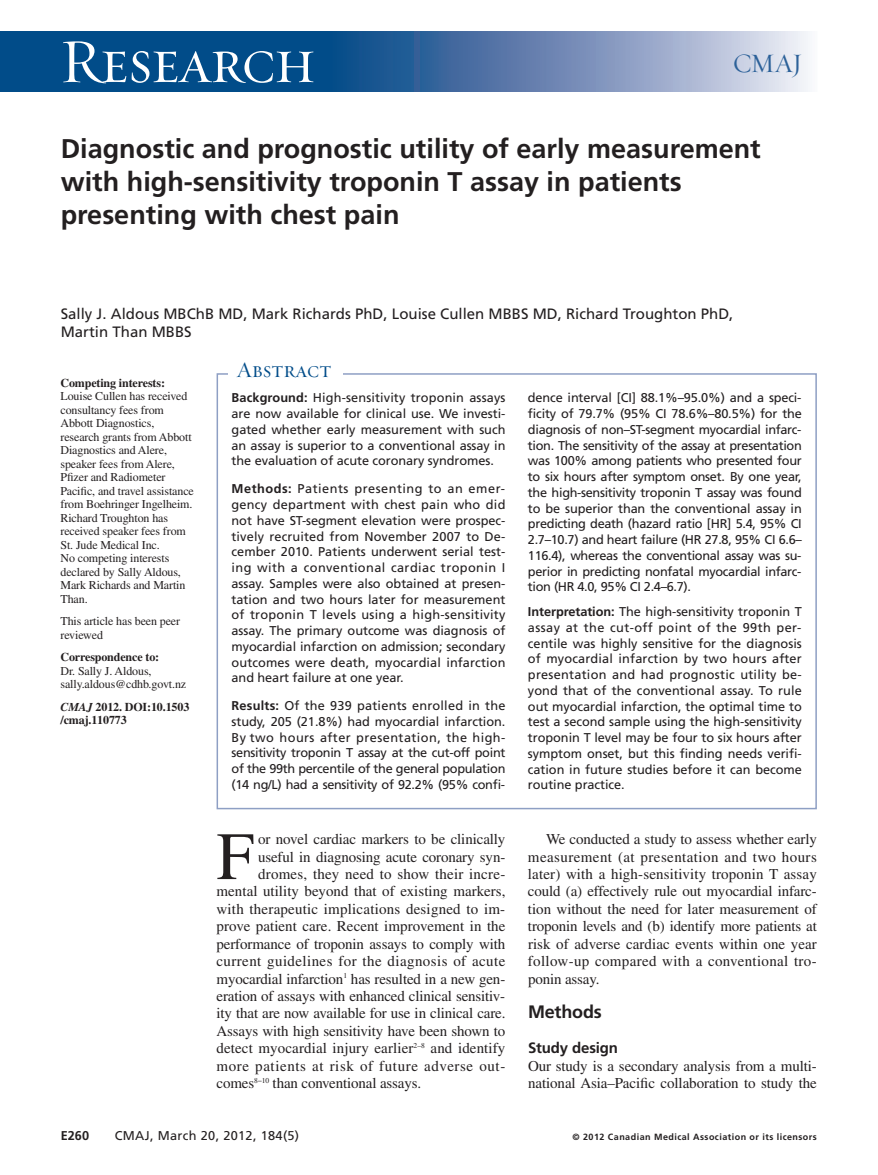
<style>
.page{position:relative;width:878px;height:1175px;background:#fff}
.page>*{position:absolute;margin:0;border:0;box-sizing:border-box;transform-origin:0 0}
.t1{font:67.5px "Times LT Std";color:#231f20}
.t2{font:63px "Requiem Display HTF Small Caps";letter-spacing:-.03em;color:#fff}
.t3{font:700 27px/33px "Frutiger LT Std";color:#231f20}
.t4{font:27px "Requiem Display HTF Roman";color:#2c6199}
.t5{font:22.5px "Requiem Display HTF Small Caps";color:#014c89}
.t6{font:700 18px "Frutiger LT Std";letter-spacing:-.01em;color:#231f20}
.t7{font:15px/17.4px "Times LT Std";letter-spacing:-.01em;color:#231f20;text-align:justify}
.t8{font:15px/18px "Frutiger LT Std";color:#231f20}
.t9{font:15px "Times LT Std";letter-spacing:.015em;color:#231f20}
.t10{font:15px "Times LT Std";letter-spacing:.025em;color:#231f20}
.t11{font:15px "Times LT Std";letter-spacing:.04em;color:#231f20}
.t12{font:700 15px "Frutiger LT Std";letter-spacing:-.01em;color:#231f20}
.t13{font:12.75px/15.8px "Frutiger LT Std";letter-spacing:-.005em;color:#231f20;text-align:justify}
.t14{font:12.75px "Frutiger LT Std";letter-spacing:.025em;color:#231f20}
.t15{font:700 12.75px "Frutiger LT Std";color:#231f20}
.t16{font:12px/13.5px "Times LT Std";letter-spacing:-.01em;color:#231f20}
.t17{font:700 12px/13.5px "Times LT Std";letter-spacing:-.01em;color:#231f20}
.t18{font:700 9px "Frutiger LT Std";letter-spacing:.05em;color:#231f20}
.s1{font-style:italic}
.s2{font-weight:700}
</style>
<div class="page">
<div style="left:0;top:32px;width:350px;height:60px;background:#014c89"></div>
<svg style="left:347px;top:32px;width:461px;height:60px;background:#7994bb"></svg>
<div style="left:216px;top:373px;width:600px;height:436px;border:2px solid #8e9fc4"></div>
<div style="left:228px;top:358px;width:115px;height:29px;background:#fff"></div>
<h2 class="t2" style="left:59px;top:23px;width:258px">Research</h2>
<h3 class="t4" style="left:733px;top:47px;width:71px">CMAJ</h3>
<h3 class="t3" style="left:61px;top:134px;width:701px">Diagnostic and prognostic utility of early measurement with high-sensitivity troponin T assay in patients presenting with chest pain</h3>
<p class="t8" style="left:61px;top:306px;width:674px">Sally J. Aldous MBChB MD, Mark Richards PhD, Louise Cullen MBBS MD, Richard Troughton PhD,<br>Martin Than MBBS</p>
<p class="t17" style="left:60px;top:377px;width:106px">Competing interests:</p>
<p class="t16" style="left:60px;top:391px;width:135px">Louise Cullen has received consultancy fees from<br>Abbott Diagnostics, research grants from Abbott<br>Diagnostics and Alere, speaker fees from Alere,<br>Pfizer and Radiometer<br>Pacific, and travel assistance from Boehringer Ingelheim.<br>Richard Troughton has received speaker fees from<br>St. Jude Medical Inc.<br>No competing interests declared by Sally Aldous,<br>Mark Richards and Martin<br>Than.</p>
<p class="t16" style="left:60px;top:616px;width:121px">This article has been peer reviewed</p>
<p class="t17" style="left:60px;top:652px;width:100px">Correspondence to:</p>
<p class="t16" style="left:60px;top:665px;width:127px">Dr. Sally J. Aldous, sally.aldous@cdhb.govt.nz</p>
<p class="t17" style="left:60px;top:701px;width:130px"><span class="s1">CMAJ</span> 2012. DOI:10.1503 /cmaj.110773</p>
<h3 class="t5" style="left:237px;top:356px;width:96px">Abstract</h3>
<p class="t13" style="left:231px;top:391px;width:275px"><span class="s2">Background:</span> High-sensitivity troponin assays are now available for clinical use. We investi&shy;gated whether early measurement with such an assay is superior to a conventional assay in the evaluation of acute coronary syndromes.</p>
<p class="t13" style="left:231px;top:482px;width:275px"><span class="s2">Methods:</span> Patients presenting to an emer&shy;gency department with chest pain who did not have ST-segment elevation were prospec&shy;tively recruited from November 2007 to De&shy;cember 2010. Patients underwent serial test&shy;ing with a conventional cardiac troponin I assay. Samples were also obtained at presen&shy;tation and two hours later for measurement of troponin T levels using a high-sensitivity assay. The primary outcome was diagnosis of myocardial infarction on admission; secondary outcomes were death, myocardial infarction and heart failure at one year.</p>
<p class="t13" style="left:231px;top:699px;width:275px"><span class="s2">Results:</span> Of the 939 patients enrolled in the study, 205 (21.8%) had myocardial infarction.<br>By two hours after presentation, the high&shy;sensitivity troponin T assay at the cut-off point of the 99th percentile of the general population (14 ng/L) had a sensitivity of 92.2% (95% confi-</p>
<h1 class="t1" style="left:216px;top:833px;width:39px">F</h1>
<p class="t7" style="left:258px;top:832px;width:249px">or novel cardiac markers to be clinically</p>
<p class="t7" style="left:258px;top:849px;width:249px">useful in diagnosing acute coronary syn-</p>
<p class="t9" style="left:258px;top:868px;width:249px">dromes, they need to show their incre-</p>
<p class="t7" style="left:216px;top:884px;width:290px">mental utility beyond that of existing markers,</p>
<p class="t9" style="left:216px;top:903px;width:290px">with therapeutic implications designed to im-</p>
<p class="t7" style="left:216px;top:919px;width:290px">prove patient care. Recent improvement in the</p>
<p class="t7" style="left:216px;top:936px;width:290px">performance of troponin assays to comply with</p>
<p class="t10" style="left:216px;top:955px;width:290px">current guidelines for the diagnosis of acute</p>
<p class="t7" style="left:216px;top:971px;width:290px">myocardial infarction<sup>1</sup> has resulted in a new gen-</p>
<p class="t7" style="left:216px;top:988px;width:290px">eration of assays with enhanced clinical sensitiv-</p>
<p class="t7" style="left:216px;top:1006px;width:290px">ity that are now available for use in clinical care.</p>
<p class="t7" style="left:216px;top:1023px;width:290px">Assays with high sensitivity have been shown to</p>
<p class="t7" style="left:216px;top:1041px;width:290px">detect myocardial injury earlier<sup>2–8</sup> and identify</p>
<p class="t11" style="left:216px;top:1060px;width:290px">more patients at risk of future adverse out-</p>
<p class="t7" style="left:216px;top:1075px;width:206px">comes<sup>8−10</sup> than conventional assays.</p>
<p class="t13" style="left:528px;top:391px;width:275px">dence interval [CI] 88.1%–95.0%) and a speci&shy;ficity of 79.7% (95% CI 78.6%–80.5%) for the diagnosis of non–ST-segment myocardial infarc&shy;tion. The sensitivity of the assay at presentation was 100% among patients who presented four to six hours after symptom onset. By one year, the high-sensitivity troponin T assay was found to be superior than the conventional assay in predicting death (hazard ratio [HR] 5.4, 95% CI 2.7–10.7) and heart failure (HR 27.8, 95% CI 6.6– 116.4), whereas the conventional assay was su&shy;perior in predicting nonfatal myocardial infarc&shy;tion (HR 4.0, 95% CI 2.4–6.7).</p>
<p class="t13" style="left:528px;top:605px;width:275px"><span class="s2">Interpretation:</span> The high-sensitivity troponin T assay at the cut-off point of the 99th per&shy;centile was highly sensitive for the diagnosis of myocardial infarction by two hours after presentation and had prognostic utility be&shy;yond that of the conventional assay. To rule out myocardial infarction, the optimal time to test a second sample using the high-sensitivity troponin T level may be four to six hours after symptom onset, but this finding needs verifi&shy;cation in future studies before it can become routine practice.</p>
<p class="t7" style="left:528px;top:832px;width:290px;text-indent:18px">We conducted a study to assess whether early measurement (at presentation and two hours later) with a high-sensitivity troponin T assay could (a) effectively rule out myocardial infarc&shy;tion without the need for later measurement of troponin levels and (b) identify more patients at risk of adverse cardiac events within one year follow-up compared with a conventional tro&shy;ponin assay.</p>
<h3 class="t6" style="left:528px;top:1004px;width:75px">Methods</h3>
<p class="t12" style="left:528px;top:1041px;width:92px">Study design</p>
<p class="t7" style="left:528px;top:1058px;width:290px">Our study is a secondary analysis from a multi&shy;national Asia–Pacific collaboration to study the</p>
<p class="t15" style="left:61px;top:1130px;width:30px">E260</p>
<p class="t14" style="left:115px;top:1130px;width:186px">CMAJ, March 20, 2012, 184(5)</p>
<p class="t18" style="left:572px;top:1132px;width:246px">© 2012 Canadian Medical Association or its licensors</p>
</div>
